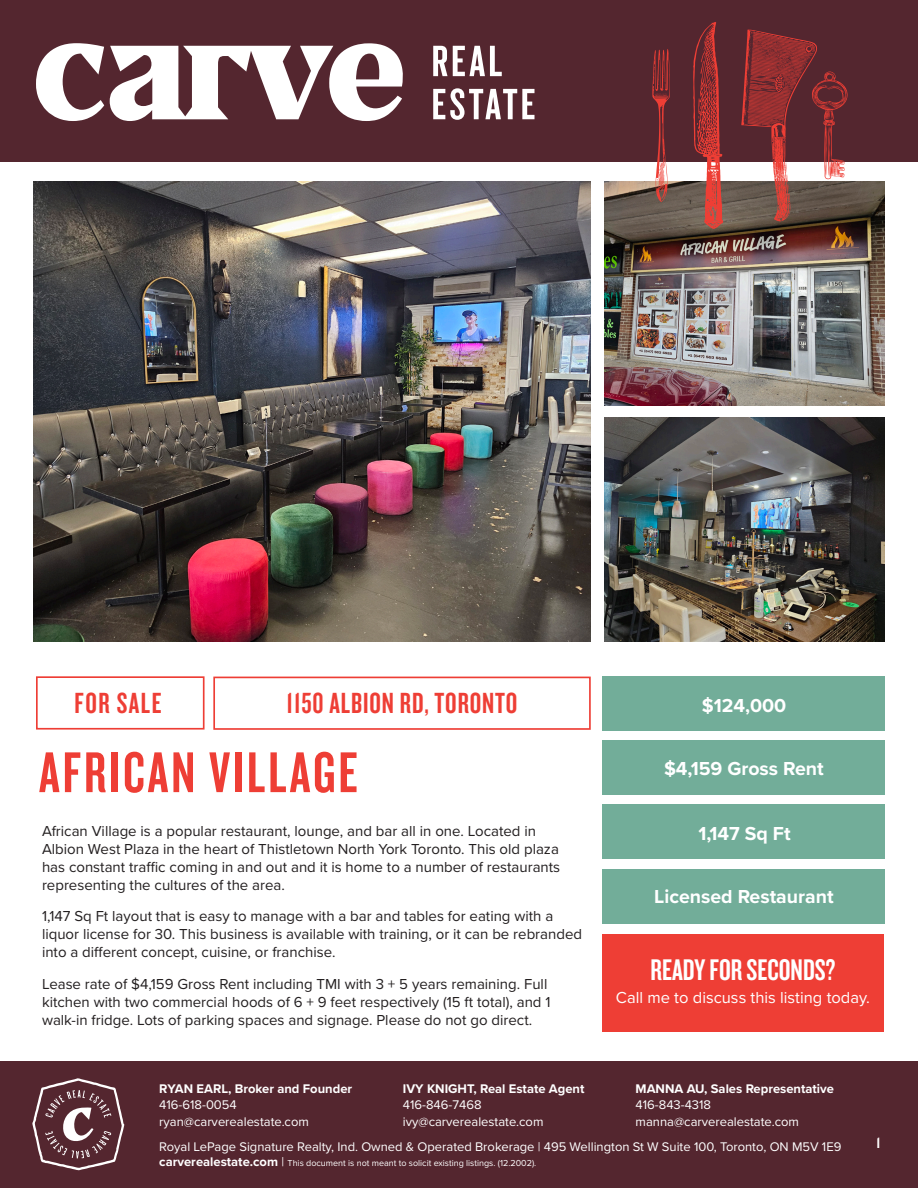
<style>
.page{position:relative;width:918px;height:1188px;background:#fff}
.page>*{position:absolute;margin:0;border:0;box-sizing:border-box;transform-origin:0 0}
.t1{font:59.7px "Knockout HTF48 Featherweight";letter-spacing:.05em;color:#ee3e35}
.t2{font:31.05px "Knockout HTF48 Featherweight";color:#fff}
.t3{font:30.3px "Knockout HTF48 Featherweight";letter-spacing:.03em;color:#ee3e35}
.t4{font:700 19.5px "Proxima Nova";color:#fff}
.t5{font:16.5px "Proxima Nova";color:#fff}
.t6{font:15.6px "Knockout HTF49 Liteweight";color:#fff}
.t7{font:15px/18px "Proxima Nova";color:#231f20}
.t8{font:13.05px/16.5px "Proxima Nova";color:#fff}
.t9{font:700 13.05px "Proxima Nova";color:#fff}
.t10{font:9px "Proxima Nova";color:#fff}
.s1{font-weight:700;font-size:13.05px}
.s2{font-size:13.05px}
</style>
<div class="page">
<div style="left:0;top:0;width:918px;height:162px;background:#54262f"></div>
<div style="left:603px;top:676px;width:282px;height:54px;background:#72ad99"></div>
<div style="left:603px;top:740px;width:282px;height:54px;background:#72ad99"></div>
<div style="left:603px;top:805px;width:282px;height:54px;background:#72ad99"></div>
<div style="left:603px;top:869px;width:282px;height:54px;background:#72ad99"></div>
<div style="left:602px;top:934px;width:282px;height:97px;background:#ee3e35"></div>
<div style="left:0;top:1061px;width:918px;height:127px;background:#54262f"></div>
<svg style="left:36px;top:43px;width:498px;height:78px"></svg>
<svg style="left:32px;top:1078px;width:92px;height:92px"></svg>
<div style="left:36px;top:676px;width:169px;height:54px;border:2px solid #ee3e35"></div>
<div style="left:213px;top:677px;width:378px;height:53px;border:2px solid #ee3e35"></div>
<img style="left:33px;top:181px;width:558px;height:461px">
<img style="left:604px;top:181px;width:281px;height:224px">
<img style="left:604px;top:418px;width:281px;height:224px">
<svg style="left:693px;top:22px;width:30px;height:207px"></svg>
<svg style="left:652px;top:49px;width:18px;height:153px"></svg>
<svg style="left:741px;top:30px;width:107px;height:191px"></svg>
<p class="t3" style="left:287px;top:688px;width:232px">1150 ALBION RD, TORONTO</p>
<p class="t1" style="left:39px;top:742px;width:320px">AFRICAN VILLAGE</p>
<p class="t3" style="left:75px;top:688px;width:88px">FOR SALE</p>
<p class="t7" style="left:42px;top:821px;width:520px">African Village is a popular restaurant, lounge, and bar all in one. Located in Albion West Plaza in the heart of Thistletown North York Toronto. This old plaza has constant traffic coming in and out and it is home to a number of restaurants representing the cultures of the area.</p>
<p class="t7" style="left:42px;top:906px;width:542px">1,147 Sq Ft layout that is easy to manage with a bar and tables for eating with a liquor license for 30. This business is available with training, or it can be rebranded into a different concept, cuisine, or franchise.</p>
<p class="t7" style="left:42px;top:974px;width:510px">Lease rate of $4,159 Gross Rent including TMI with 3 + 5 years remaining. Full kitchen with two commercial hoods of 6 + 9 feet respectively (15 ft total), and 1 walk-in fridge. Lots of parking spaces and signage. Please do not go direct.</p>
<p class="t4" style="left:702px;top:691px;width:86px">$124,000</p>
<p class="t4" style="left:664px;top:754px;width:161px">$4,159 Gross Rent</p>
<p class="t4" style="left:698px;top:818px;width:94px">1,147 Sq Ft</p>
<p class="t4" style="left:654px;top:882px;width:181px">Licensed Restaurant</p>
<h2 class="t2" style="left:651px;top:954px;width:186px">READY FOR SECONDS?</h2>
<p class="t5" style="left:616px;top:985px;width:256px">Call me to discuss this listing today.</p>
<p class="t9" style="left:636px;top:1079px;width:200px">MANNA AU, Sales Representative</p>
<p class="t8" style="left:636px;top:1096px;width:165px">416-843-4318 manna@carverealestate.com</p>
<p class="t8" style="left:159px;top:1138px;width:684px">Royal LePage Signature Realty, Ind. Owned &amp; Operated Brokerage | 495 Wellington St W Suite 100, Toronto, ON M5V 1E9</p>
<p class="t10" style="left:159px;top:1156px;width:379px"><span class="s1">carverealestate.com</span> <span class="s2">|</span> This document is not meant to solicit existing listings. (12.2002).</p>
<p class="t9" style="left:403px;top:1079px;width:183px">IVY KNIGHT, Real Estate Agent</p>
<p class="t8" style="left:403px;top:1096px;width:142px">416-846-7468 ivy@carverealestate.com</p>
<p class="t9" style="left:159px;top:1079px;width:194px">RYAN EARL, Broker and Founder</p>
<p class="t8" style="left:159px;top:1096px;width:151px">416-618-0054 ryan@carverealestate.com</p>
<p class="t6" style="left:876px;top:1135px;width:5px">1</p>
</div>
